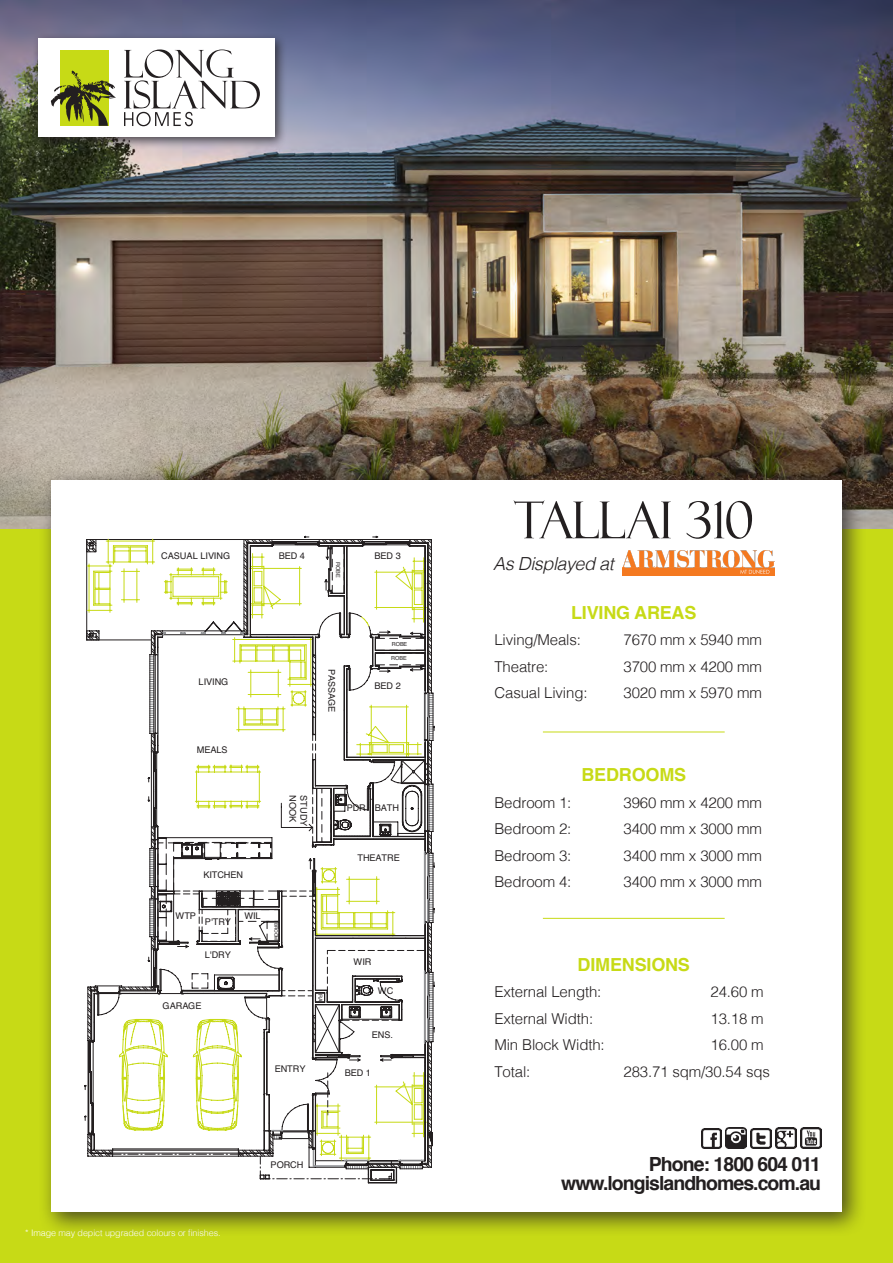
<style>
.page{position:relative;width:893px;height:1263px;background:#fff}
.page>*{position:absolute;margin:0;border:0;box-sizing:border-box;transform-origin:0 0}
.t1{font:51px "Felix Titling";letter-spacing:-.025em;color:#231f20}
.t2{font:700 19.5px "Helvetica";letter-spacing:-.05em;color:#231f20}
.t3{font:700 18px "Helvetica";letter-spacing:-.01em;color:#c7da16}
.t4{font:italic 300 18px "Helvetica";letter-spacing:-.025em;color:#231f20}
.t5{font:300 15px "Helvetica";letter-spacing:-.01em;color:#231f20}
.t6{font:9.15px "Helvetica";letter-spacing:-.01em;color:#231f20}
.t7{font:300 9px "Helvetica";letter-spacing:-.01em;color:#fff}
.t8{font:5.55px "Helvetica";letter-spacing:-.015em;color:#231f20}
.t9{font:4.65px "Helvetica";letter-spacing:.005em;color:#231f20}
</style>
<div class="page">
<div style="left:0;top:520px;width:893px;height:743px;background:#c7da16"></div>
<img style="left:0;top:0;width:893px;height:528px">
<div style="left:38px;top:468px;width:829px;height:769px;background:#231f20;opacity:.75"></div>
<div style="left:51px;top:480px;width:791px;height:732px;background:#fff"></div>
<hr style="left:543px;top:732px;width:182px;height:1px;background:#c7da16">
<hr style="left:543px;top:918px;width:182px;height:1px;background:#c7da16">
<div style="left:32px;top:32px;width:255px;height:116px;background:#231f20;opacity:.75"></div>
<div style="left:38px;top:38px;width:237px;height:98px;background:#fff"></div>
<div style="left:60px;top:50px;width:49px;height:76px;background:#c7da16"></div>
<svg style="left:51px;top:71px;width:65px;height:55px"></svg>
<svg style="left:124px;top:49px;width:136px;height:77px"></svg>
<img style="left:701px;top:1128px;width:21px;height:21px">
<img style="left:776px;top:1128px;width:20px;height:21px">
<img style="left:726px;top:1128px;width:21px;height:21px">
<img style="left:751px;top:1128px;width:20px;height:21px">
<img style="left:800px;top:1128px;width:21px;height:21px">
<hr style="left:431px;top:539px;width:1px;height:154px;background:#231f20">
<hr style="left:425px;top:546px;width:1px;height:89px;background:#231f20">
<hr style="left:428px;top:542px;width:1px;height:151px;background:#231f20">
<hr style="left:427px;top:543px;width:1px;height:150px;background:#231f20">
<svg style="left:304px;top:536px;width:127px;height:61px"></svg>
<hr style="left:86px;top:539px;width:1px;height:101px;background:#231f20">
<svg style="left:87px;top:539px;width:284px;height:74px"></svg>
<svg style="left:84px;top:613px;width:351px;height:571px"></svg>
<img style="left:623px;top:550px;width:151px;height:26px">
<p class="t6" style="left:161px;top:548px;width:71px">CASUAL LIVING</p>
<p class="t6" style="left:279px;top:548px;width:28px">BED 4</p>
<p class="t8" style="left:343px;top:562px;width:17px;rotate:90deg">ROBE</p>
<p class="t6" style="left:374px;top:548px;width:28px">BED 3</p>
<p class="t6" style="left:199px;top:675px;width:31px">LIVING</p>
<p class="t6" style="left:197px;top:742px;width:32px">MEALS</p>
<p class="t6" style="left:339px;top:669px;width:45px;rotate:90deg">PASSAGE</p>
<p class="t8" style="left:392px;top:639px;width:17px">ROBE</p>
<p class="t8" style="left:391px;top:654px;width:17px">ROBE</p>
<p class="t6" style="left:374px;top:679px;width:28px">BED 2</p>
<p class="t6" style="left:300px;top:795px;width:28px;rotate:90deg">NOOK</p>
<p class="t6" style="left:311px;top:795px;width:32px;rotate:90deg">STUDY</p>
<p class="t6" style="left:203px;top:867px;width:41px">KITCHEN</p>
<p class="t6" style="left:175px;top:909px;width:22px">WTP</p>
<p class="t6" style="left:205px;top:914px;width:28px">P'TRY</p>
<p class="t6" style="left:205px;top:948px;width:28px">L'DRY</p>
<p class="t6" style="left:244px;top:909px;width:18px">WIL</p>
<p class="t9" style="left:280px;top:922px;width:19px;rotate:90deg">BROOM</p>
<p class="t6" style="left:163px;top:998px;width:41px">GARAGE</p>
<p class="t8" style="left:325px;top:994px;width:9px;rotate:90deg">RA</p>
<p class="t6" style="left:275px;top:1062px;width:32px">ENTRY</p>
<p class="t6" style="left:347px;top:800px;width:54px">PDR BATH</p>
<p class="t6" style="left:357px;top:850px;width:44px">THEATRE</p>
<p class="t6" style="left:353px;top:954px;width:19px">WIR</p>
<p class="t6" style="left:378px;top:983px;width:17px">WC</p>
<p class="t6" style="left:372px;top:1028px;width:23px">ENS.</p>
<p class="t6" style="left:345px;top:1065px;width:28px">BED 1</p>
<p class="t7" style="left:25px;top:1225px;width:197px">* Image may depict upgraded colours or finishes.</p>
<p class="t6" style="left:271px;top:1158px;width:34px">PORCH</p>
<p class="t1" style="left:514px;top:491px;width:242px">Tallai 310</p>
<p class="t4" style="left:493px;top:548px;width:122px">As Displayed at</p>
<p class="t3" style="left:571px;top:598px;width:127px">LIVING AREAS</p>
<p class="t5" style="left:494px;top:627px;width:88px">Living/Meals:</p>
<p class="t5" style="left:623px;top:627px;width:140px">7670 mm x 5940 mm</p>
<p class="t5" style="left:494px;top:654px;width:55px">Theatre:</p>
<p class="t5" style="left:623px;top:654px;width:140px">3700 mm x 4200 mm</p>
<p class="t5" style="left:494px;top:680px;width:95px">Casual Living:</p>
<p class="t5" style="left:623px;top:680px;width:140px">3020 mm x 5970 mm</p>
<p class="t3" style="left:581px;top:760px;width:106px">BEDROOMS</p>
<p class="t5" style="left:494px;top:790px;width:79px">Bedroom 1:</p>
<p class="t5" style="left:623px;top:790px;width:140px">3960 mm x 4200 mm</p>
<p class="t5" style="left:494px;top:816px;width:79px">Bedroom 2:</p>
<p class="t5" style="left:623px;top:816px;width:140px">3400 mm x 3000 mm</p>
<p class="t5" style="left:494px;top:843px;width:79px">Bedroom 3:</p>
<p class="t5" style="left:623px;top:843px;width:140px">3400 mm x 3000 mm</p>
<p class="t5" style="left:494px;top:869px;width:79px">Bedroom 4:</p>
<p class="t5" style="left:623px;top:869px;width:140px">3400 mm x 3000 mm</p>
<p class="t3" style="left:578px;top:950px;width:114px">DIMENSIONS</p>
<p class="t5" style="left:494px;top:979px;width:108px">External Length:</p>
<p class="t5" style="left:710px;top:979px;width:55px">24.60 m</p>
<p class="t5" style="left:494px;top:1005px;width:100px">External Width:</p>
<p class="t5" style="left:710px;top:1005px;width:55px">13.18 m</p>
<p class="t5" style="left:494px;top:1032px;width:112px">Min Block Width:</p>
<p class="t5" style="left:710px;top:1032px;width:55px">16.00 m</p>
<p class="t5" style="left:494px;top:1058px;width:37px">Total:</p>
<p class="t5" style="left:623px;top:1058px;width:148px">283.71 sqm/30.54 sqs</p>
<p class="t2" style="left:649px;top:1148px;width:174px">Phone: 1800 604 011</p>
<p class="t2" style="left:561px;top:1168px;width:261px">www.longislandhomes.com.au</p>
</div>
